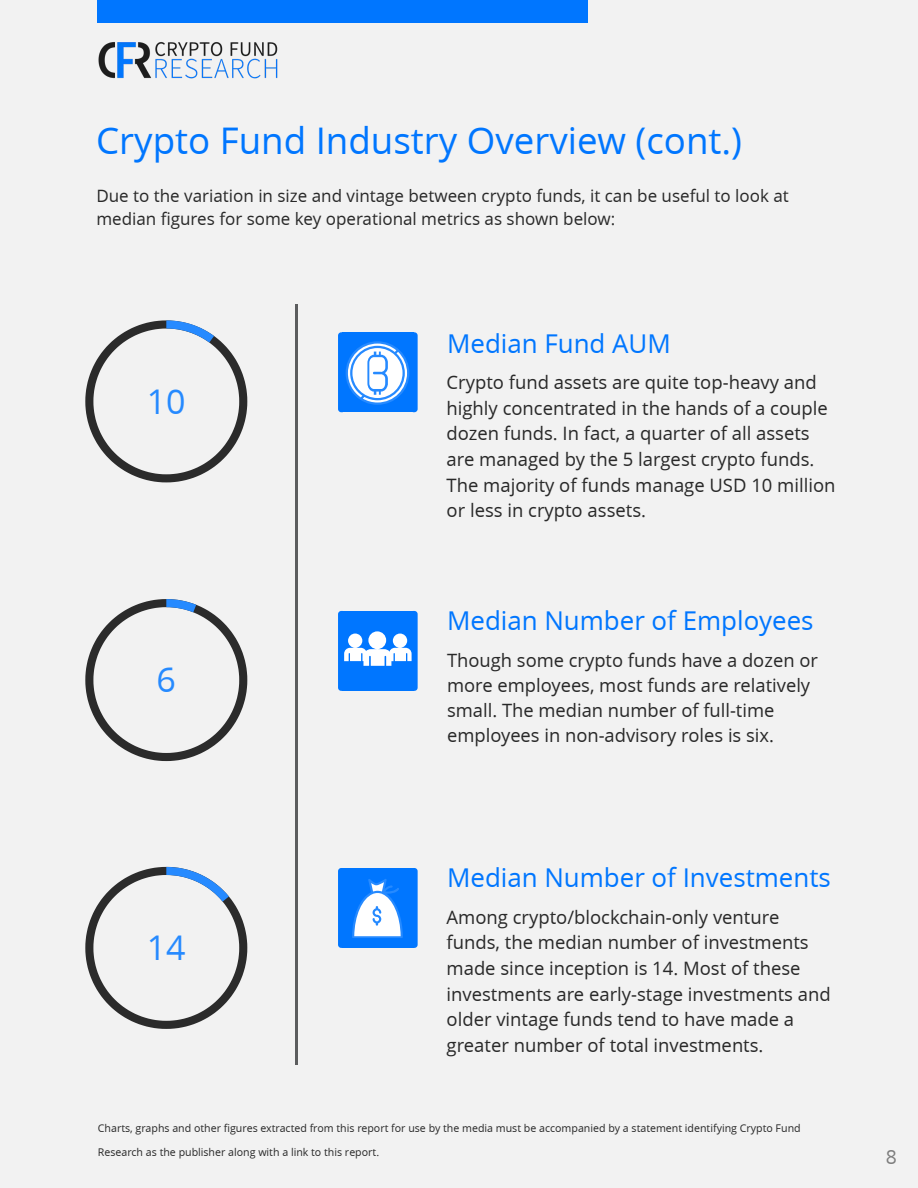
<style>
.page{position:relative;width:918px;height:1188px;background:#f2f2f2}
.page>*{position:absolute;margin:0;border:0;box-sizing:border-box;transform-origin:0 0}
.t1{font:36.75px "Open Sans";color:#0076ff}
.t2{font:34.05px "Open Sans";color:#268aff}
.t3{font:25.95px "Open Sans";color:#0076ff}
.t4{font:19.5px "Open Sans";color:#7d7d7d}
.t5{font:18.45px/25.7px "Open Sans";color:#292929}
.t6{font:18.3px/24.9px "Open Sans";color:#292929}
.t7{font:16.95px/23.4px "Open Sans";color:#292929}
.t8{font:10.65px/23.4px "Open Sans";color:#292929}
</style>
<div class="page">
<div style="left:97px;top:0;width:491px;height:23px;background:#0076ff"></div>
<svg style="left:85px;top:320px;width:162px;height:162px"></svg>
<svg style="left:85px;top:599px;width:162px;height:162px"></svg>
<svg style="left:85px;top:867px;width:162px;height:162px"></svg>
<hr style="left:296px;top:304px;width:2px;height:81px;background:#5c5d5e">
<hr style="left:296px;top:384px;width:2px;height:81px;background:#5c5d5e">
<hr style="left:296px;top:465px;width:2px;height:80px;background:#5c5d5e">
<hr style="left:296px;top:545px;width:2px;height:80px;background:#5c5d5e">
<hr style="left:296px;top:625px;width:2px;height:80px;background:#5c5d5e">
<hr style="left:296px;top:705px;width:2px;height:80px;background:#5c5d5e">
<hr style="left:296px;top:785px;width:2px;height:80px;background:#5c5d5e">
<hr style="left:296px;top:865px;width:2px;height:80px;background:#5c5d5e">
<hr style="left:296px;top:945px;width:2px;height:80px;background:#5c5d5e">
<hr style="left:296px;top:1025px;width:2px;height:40px;background:#5c5d5e">
<svg style="left:338px;top:332px;width:80px;height:80px"></svg>
<div style="left:343px;top:868px;width:70px;height:80px;background:#0076ff"></div>
<svg style="left:338px;top:868px;width:5px;height:80px"></svg>
<svg style="left:413px;top:868px;width:5px;height:80px"></svg>
<svg style="left:338px;top:611px;width:80px;height:80px"></svg>
<svg style="left:352px;top:879px;width:51px;height:59px"></svg>
<img style="left:98px;top:42px;width:180px;height:37px">
<h1 class="t1" style="left:96px;top:116px;width:647px">Crypto Fund Industry Overview (cont.)</h1>
<p class="t7" style="left:96px;top:183px;width:694px">Due to the variation in size and vintage between crypto funds, it can be useful to look at median figures for some key operational metrics as shown below:</p>
<h2 class="t2" style="left:147px;top:378px;width:40px">10</h2>
<h2 class="t2" style="left:157px;top:657px;width:21px">6</h2>
<h2 class="t2" style="left:147px;top:924px;width:40px">14</h2>
<h3 class="t3" style="left:447px;top:326px;width:225px">Median Fund AUM</h3>
<p class="t5" style="left:447px;top:369px;width:390px">Crypto fund assets are quite top-heavy and highly concentrated in the hands of a couple dozen funds. In fact, a quarter of all assets are managed by the 5 largest crypto funds.<br>The majority of funds manage USD 10 million or less in crypto assets.</p>
<h3 class="t3" style="left:447px;top:603px;width:368px">Median Number of Employees</h3>
<p class="t6" style="left:447px;top:648px;width:372px">Though some crypto funds have a dozen or more employees, most funds are relatively small. The median number of full-time employees in non-advisory roles is six.</p>
<h3 class="t3" style="left:447px;top:860px;width:385px">Median Number of Investments</h3>
<p class="t5" style="left:447px;top:904px;width:386px">Among crypto/blockchain-only venture funds, the median number of investments made since inception is 14. Most of these investments are early-stage investments and older vintage funds tend to have made a greater number of total investments.</p>
<p class="t8" style="left:98px;top:1117px;width:704px">Charts, graphs and other figures extracted from this report for use by the media must be accompanied by a statement identifying Crypto Fund<br>Research as the publisher along with a link to this report.</p>
<p class="t4" style="left:885px;top:1144px;width:13px">8</p>
</div>
